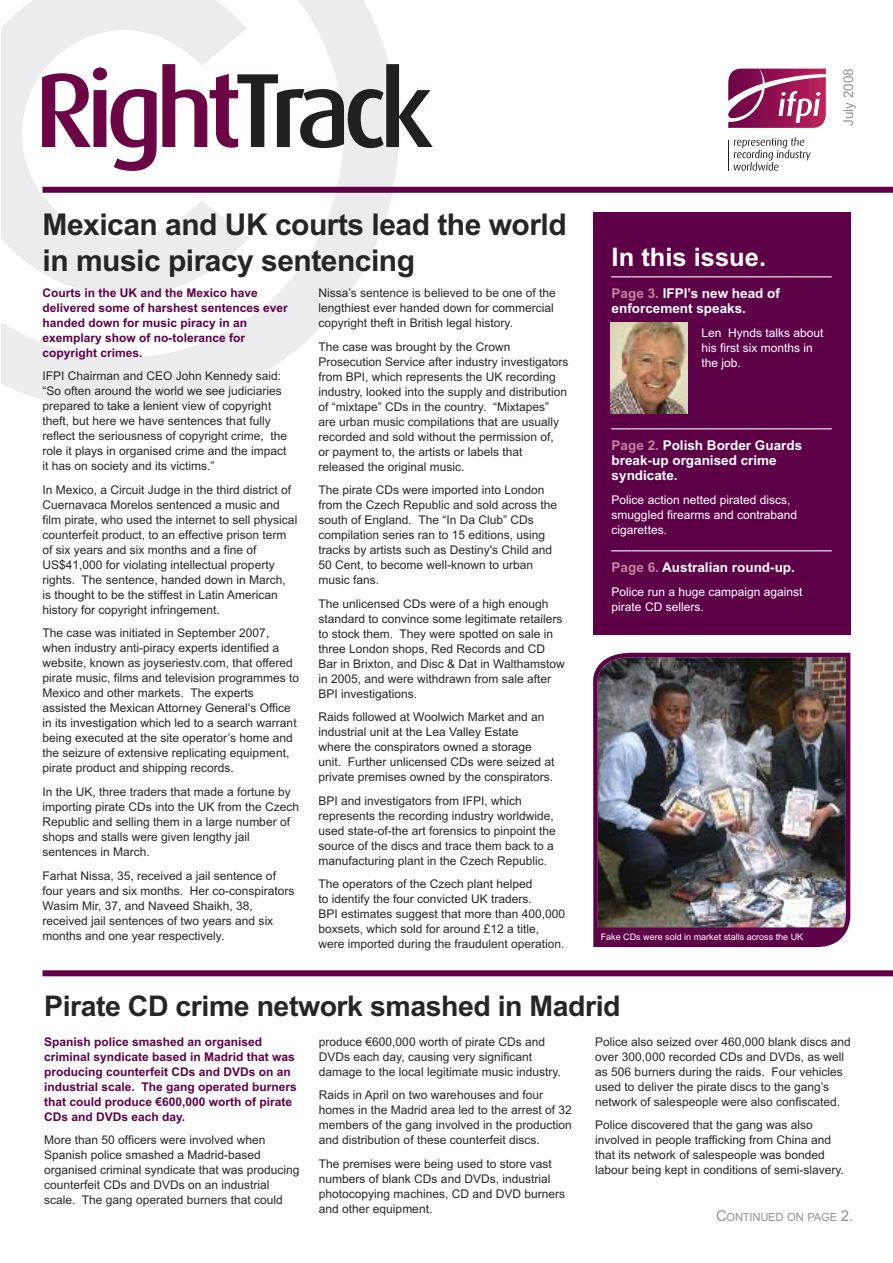
<style>
.page{position:relative;width:893px;height:1263px;background:#fff}
.page>*{position:absolute;margin:0;border:0;box-sizing:border-box;transform-origin:0 0}
.t1{font:700 30px/36px "Arial";letter-spacing:-.015em;color:#272627}
.t2{font:700 28.5px "Arial";letter-spacing:-.015em;color:#272627}
.t3{font:700 25.5px "Arial";color:#fff}
.t4{font:700 13.5px/15px "Arial";color:#fff}
.t5{font:13.5px "Arial";color:#939393}
.t6{font:12px/15px "Arial";color:#272627}
.t7{font:700 12px/15px "Arial";color:#5d0048}
.t8{font:12px/15px "Arial";color:#fff}
.t9{font:700 12px "Arial";color:#fff}
.t10{font:11.25px "Arial";letter-spacing:-.02em;color:#939393}
.t11{font:9px "Arial";color:#fff}
.s1{color:#c9839d}
.s2{font-size:11.25px}
.s3{font-weight:700}
.s4{font-size:15px}
</style>
<div class="page">
<svg style="left:2px;top:0;width:397px;height:411px;fill:#ececee"></svg>
<svg style="left:2px;top:0;width:341px;height:358px"></svg>
<svg style="left:2px;top:0;width:247px;height:295px;fill:#ececee"></svg>
<div style="left:593px;top:213px;width:258px;height:422px;background:#5d0048"></div>
<div style="left:43px;top:970px;width:850px;height:6px;background:#5d0048"></div>
<hr style="left:728px;top:140px;width:1px;height:31px;background:#231f20">
<svg style="left:728px;top:69px;width:98px;height:59px"></svg>
<svg style="left:733px;top:137px;width:78px;height:34px"></svg>
<svg style="left:42px;top:64px;width:391px;height:107px"></svg>
<img style="left:593px;top:653px;width:257px;height:294px">
<img style="left:595px;top:916px;width:254px;height:29px">
<div style="left:43px;top:187px;width:850px;height:6px;background:#5d0048"></div>
<img style="left:610px;top:322px;width:78px;height:91px">
<p class="t5" style="left:841px;top:126px;width:59px;rotate:-90deg">July 2008</p>
<h1 class="t1" style="left:43px;top:207px;width:526px">Mexican and UK courts lead the world in music piracy sentencing</h1>
<p class="t7" style="left:43px;top:285px;width:247px">Courts in the UK and the Mexico have delivered some of harshest sentences ever handed down for music piracy in an exemplary show of no-tolerance for copyright crimes.</p>
<p class="t6" style="left:43px;top:369px;width:246px">IFPI Chairman and CEO John Kennedy said: “So often around the world we see judiciaries prepared to take a lenient view of copyright theft, but here we have sentences that fully reflect the seriousness of copyright crime, the role it plays in organised crime and the impact it has on society and its victims.”</p>
<p class="t6" style="left:43px;top:482px;width:256px">In Mexico, a Circuit Judge in the third district of Cuernavaca Morelos sentenced a music and film pirate, who used the internet to sell physical counterfeit product, to an effective prison term of six years and six months and a fine of US$41,000 for violating intellectual property rights. The sentence, handed down in March, is thought to be the stiffest in Latin American history for copyright infringement.</p>
<p class="t6" style="left:43px;top:626px;width:258px">The case was initiated in September 2007, when industry anti-piracy experts identified a website, known as joyseriestv.com, that offered pirate music, films and television programmes to Mexico and other markets. The experts assisted the Mexican Attorney General’s Office in its investigation which led to a search warrant being executed at the site operator’s home and the seizure of extensive replicating equipment, pirate product and shipping records.</p>
<p class="t6" style="left:43px;top:784px;width:258px">In the UK, three traders that made a fortune by importing pirate CDs into the UK from the Czech Republic and selling them in a large number of shops and stalls were given lengthy jail sentences in March.</p>
<p class="t6" style="left:43px;top:868px;width:254px">Farhat Nissa, 35, received a jail sentence of four years and six months. Her co-conspirators Wasim Mir, 37, and Naveed Shaikh, 38, received jail sentences of two years and six months and one year respectively.</p>
<p class="t6" style="left:318px;top:285px;width:239px">Nissa’s sentence is believed to be one of the lengthiest ever handed down for commercial copyright theft in British legal history.</p>
<p class="t6" style="left:318px;top:339px;width:252px">The case was brought by the Crown Prosecution Service after industry investigators from BPI, which represents the UK recording industry, looked into the supply and distribution of “mixtape” CDs in the country. “Mixtapes” are urban music compilations that are usually recorded and sold without the permission of,<br>or payment to, the artists or labels that released the original music.</p>
<p class="t6" style="left:318px;top:482px;width:240px">The pirate CDs were imported into London from the Czech Republic and sold across the south of England. The “In Da Club” CDs compilation series ran to 15 editions, using tracks by artists such as Destiny's Child and 50 Cent, to become well-known to urban music fans.</p>
<p class="t6" style="left:318px;top:596px;width:248px">The unlicensed CDs were of a high enough standard to convince some legitimate retailers to stock them. They were spotted on sale in three London shops, Red Records and CD Bar in Brixton, and Disc &amp; Dat in Walthamstow in 2005, and were withdrawn from sale after BPI investigations.</p>
<p class="t6" style="left:318px;top:709px;width:238px">Raids followed at Woolwich Market and an industrial unit at the Lea Valley Estate<br>where the conspirators owned a storage unit. Further unlicensed CDs were seized at private premises owned by the conspirators.</p>
<p class="t6" style="left:318px;top:793px;width:239px">BPI and investigators from IFPI, which represents the recording industry worldwide, used state-of-the art forensics to pinpoint the source of the discs and trace them back to a manufacturing plant in the Czech Republic.</p>
<p class="t6" style="left:318px;top:876px;width:248px">The operators of the Czech plant helped<br>to identify the four convicted UK traders.<br>BPI estimates suggest that more than 400,000 boxsets, which sold for around £12 a title, were imported during the fraudulent operation.</p>
<h3 class="t3" style="left:612px;top:243px;width:156px">In this issue.</h3>
<p class="t9" style="left:612px;top:264px;width:222px">_________________________________</p>
<p class="t4" style="left:612px;top:286px;width:170px"><span class="s1">Page 3.</span> IFPI’s new head of enforcement speaks.</p>
<p class="t8" style="left:701px;top:325px;width:124px">Len Hynds talks about his first six months in the job.</p>
<p class="t9" style="left:612px;top:416px;width:222px">_________________________________</p>
<p class="t4" style="left:612px;top:438px;width:192px"><span class="s1">Page 2.</span> Polish Border Guards break-up organised crime syndicate.</p>
<p class="t8" style="left:612px;top:492px;width:222px">Police action netted pirated discs, smuggled firearms and contraband cigarettes<span class="s2">. </span><span class="s3">_________________________________</span></p>
<p class="t4" style="left:612px;top:560px;width:185px"><span class="s1">Page 6.</span> Australian round-up.</p>
<p class="t8" style="left:612px;top:584px;width:192px">Police run a huge campaign against pirate CD sellers.</p>
<p class="t11" style="left:601px;top:932px;width:204px">Fake CDs were sold in market stalls across the UK</p>
<h2 class="t2" style="left:44px;top:989px;width:578px">Pirate CD crime network smashed in Madrid</h2>
<p class="t7" style="left:44px;top:1034px;width:254px">Spanish police smashed an organised criminal syndicate based in Madrid that was producing counterfeit CDs and DVDs on an industrial scale. The gang operated burners that could produce €600,000 worth of pirate CDs and DVDs each day.</p>
<p class="t6" style="left:44px;top:1132px;width:257px">More than 50 officers were involved when Spanish police smashed a Madrid-based organised criminal syndicate that was producing counterfeit CDs and DVDs on an industrial scale. The gang operated burners that could</p>
<p class="t6" style="left:319px;top:1034px;width:243px">produce €600,000 worth of pirate CDs and<br>DVDs each day, causing very significant damage to the local legitimate music industry.</p>
<p class="t6" style="left:319px;top:1088px;width:254px">Raids in April on two warehouses and four homes in the Madrid area led to the arrest of 32 members of the gang involved in the production and distribution of these counterfeit discs.</p>
<p class="t6" style="left:319px;top:1156px;width:248px">The premises were being used to store vast numbers of blank CDs and DVDs, industrial photocopying machines, CD and DVD burners and other equipment.</p>
<p class="t6" style="left:595px;top:1034px;width:257px">Police also seized over 460,000 blank discs and over 300,000 recorded CDs and DVDs, as well as 506 burners during the raids. Four vehicles used to deliver the pirate discs to the gang’s network of salespeople were also confiscated.</p>
<p class="t6" style="left:595px;top:1118px;width:250px">Police discovered that the gang was also involved in people trafficking from China and that its network of salespeople was bonded labour being kept in conditions of semi-slavery.</p>
<p class="t10" style="left:716px;top:1210px;width:139px"><span class="s4">C</span>ONTINUED ON PAGE <span class="s4">2.</span></p>
</div>
